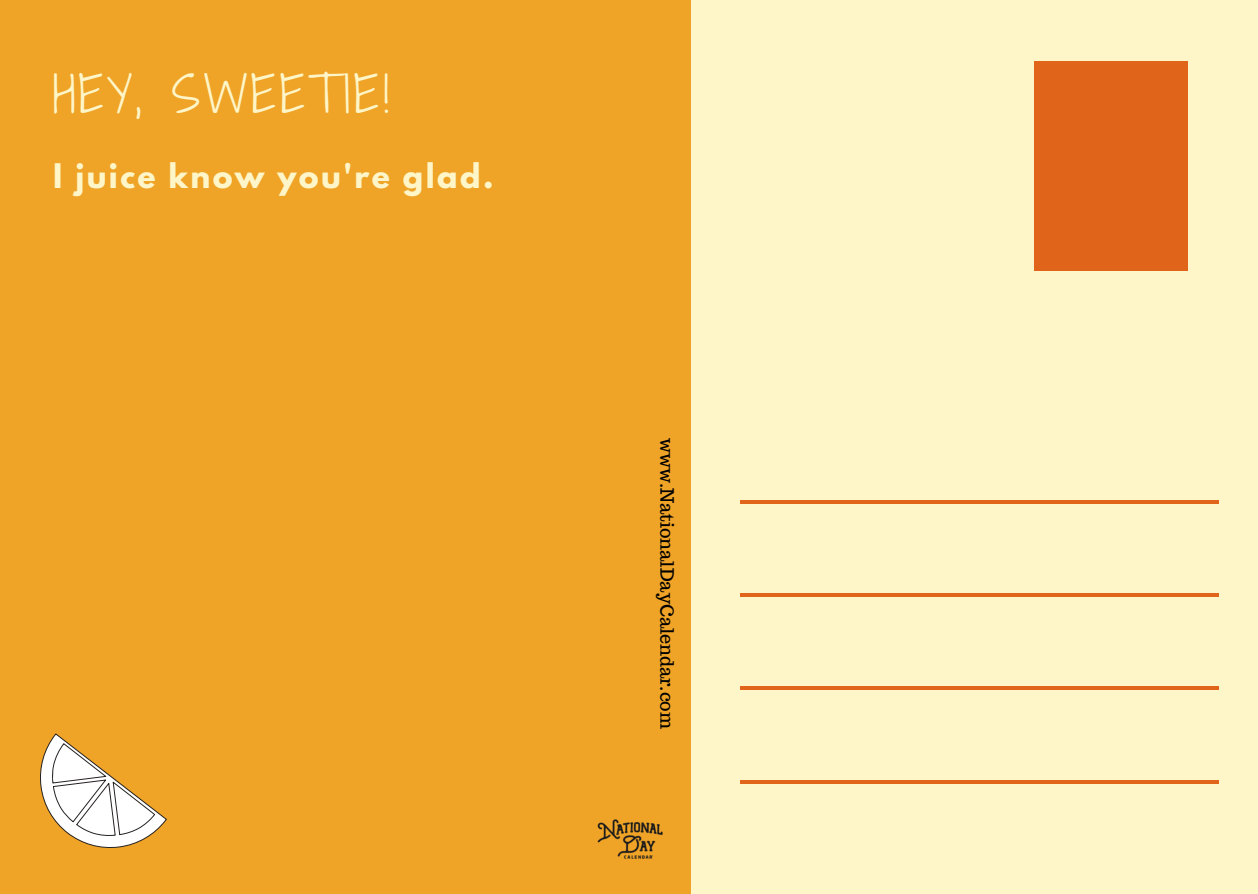
<style>
.page{position:relative;width:1258px;height:894px;background:#fff}
.page>*{position:absolute;margin:0;border:0;box-sizing:border-box;transform-origin:0 0}
.t1{font:48px "Shadows Into Light Two";letter-spacing:.07em;color:#fef6c8}
.t2{font:700 30px "League Spartan";letter-spacing:.08em;color:#fef6c8}
.t3{font:18px "Trocchi";color:#000}
</style>
<div class="page">
<div style="left:0;top:0;width:1258px;height:893px;background:#fef6c8"></div>
<div style="left:1034px;top:61px;width:154px;height:210px;background:#e0651b"></div>
<svg style="left:741px;top:500px;width:477px;height:3px"></svg>
<hr style="left:741px;top:593px;width:477px;height:3px;background:#e0651b">
<hr style="left:741px;top:686px;width:477px;height:4px;background:#e0651b">
<svg style="left:741px;top:780px;width:477px;height:3px"></svg>
<div style="left:0;top:0;width:691px;height:893px;background:#efa427"></div>
<svg style="left:40px;top:733px;width:127px;height:115px"></svg>
<img style="left:597px;top:819px;width:66px;height:40px">
<h1 class="t1" style="left:53px;top:59px;width:337px">HEY, SWEETIE!</h1>
<h2 class="t2" style="left:53px;top:161px;width:442px">I juice know you're glad.</h2>
<p class="t3" style="left:679px;top:438px;width:292px;rotate:90deg">www.NationalDayCalendar.com</p>
</div>
